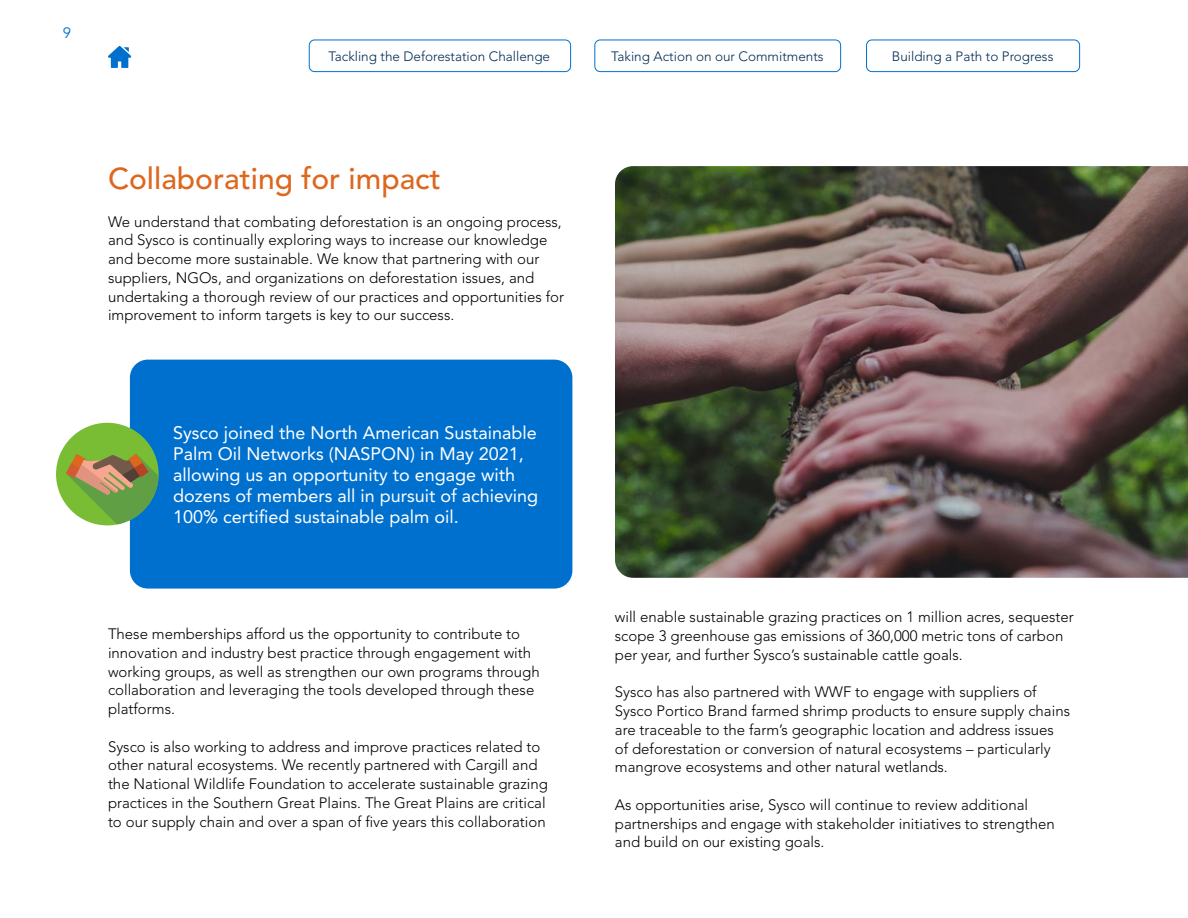
<style>
.page{position:relative;width:1188px;height:918px;background:#fff}
.page>*{position:absolute;margin:0;border:0;box-sizing:border-box;transform-origin:0 0}
.t1{font:500 30px "Avenir";color:#dd671e}
.t2{font:18px/21px "Avenir";color:#fff}
.t3{font:300 15px/18.8px "Avenir";color:#000}
.t4{font:15px "Avenir";color:#0070ce}
.t5{font:300 13.5px "Avenir";color:#002c53}
</style>
<div class="page">
<div style="left:309px;top:40px;width:262px;height:32px;border:1px solid #0070ce;border-radius:5px"></div>
<div style="left:594px;top:40px;width:247px;height:32px;border:1px solid #0070ce;border-radius:5px"></div>
<div style="left:866px;top:40px;width:214px;height:32px;border:1px solid #0070ce;border-radius:5px"></div>
<svg style="left:108px;top:46px;width:23px;height:22px"></svg>
<img style="left:615px;top:166px;width:573px;height:412px">
<div style="left:130px;top:360px;width:442px;height:229px;background:#0070ce;border-radius:18px"></div>
<div style="left:56px;top:423px;width:103px;height:102px;background:#78bd34;border-radius:50%"></div>
<svg style="left:66px;top:454px;width:93px;height:70px"></svg>
<p class="t4" style="left:63px;top:24px;width:10px">9</p>
<p class="t5" style="left:329px;top:48px;width:223px">Tackling the Deforestation Challenge</p>
<p class="t5" style="left:611px;top:48px;width:214px">Taking Action on our Commitments</p>
<p class="t5" style="left:892px;top:48px;width:163px">Building a Path to Progress</p>
<h1 class="t1" style="left:108px;top:161px;width:334px">Collaborating for impact</h1>
<p class="t3" style="left:108px;top:212px;width:458px">We understand that combating deforestation is an ongoing process, and Sysco is continually exploring ways to increase our knowledge and become more sustainable. We know that partnering with our suppliers, NGOs, and organizations on deforestation issues, and undertaking a thorough review of our practices and opportunities for improvement to inform targets is key to our success.</p>
<p class="t2" style="left:173px;top:422px;width:367px">Sysco joined the North American Sustainable Palm Oil Networks (NASPON) in May 2021, allowing us an opportunity to engage with dozens of members all in pursuit of achieving 100% certified sustainable palm oil.</p>
<p class="t3" style="left:108px;top:625px;width:433px">These memberships afford us the opportunity to contribute to innovation and industry best practice through engagement with working groups, as well as strengthen our own programs through collaboration and leveraging the tools developed through these platforms.</p>
<p class="t3" style="left:108px;top:737px;width:441px">Sysco is also working to address and improve practices related to other natural ecosystems. We recently partnered with Cargill and the National Wildlife Foundation to accelerate sustainable grazing practices in the Southern Great Plains. The Great Plains are critical to our supply chain and over a span of five years this collaboration</p>
<p class="t3" style="left:615px;top:608px;width:461px">will enable sustainable grazing practices on 1 million acres, sequester scope 3 greenhouse gas emissions of 360,000 metric tons of carbon per year, and further Sysco’s sustainable cattle goals.</p>
<p class="t3" style="left:615px;top:683px;width:457px">Sysco has also partnered with WWF to engage with suppliers of Sysco Portico Brand farmed shrimp products to ensure supply chains are traceable to the farm’s geographic location and address issues of deforestation or conversion of natural ecosystems – particularly mangrove ecosystems and other natural wetlands.</p>
<p class="t3" style="left:615px;top:796px;width:441px">As opportunities arise, Sysco will continue to review additional partnerships and engage with stakeholder initiatives to strengthen and build on our existing goals.</p>
</div>
